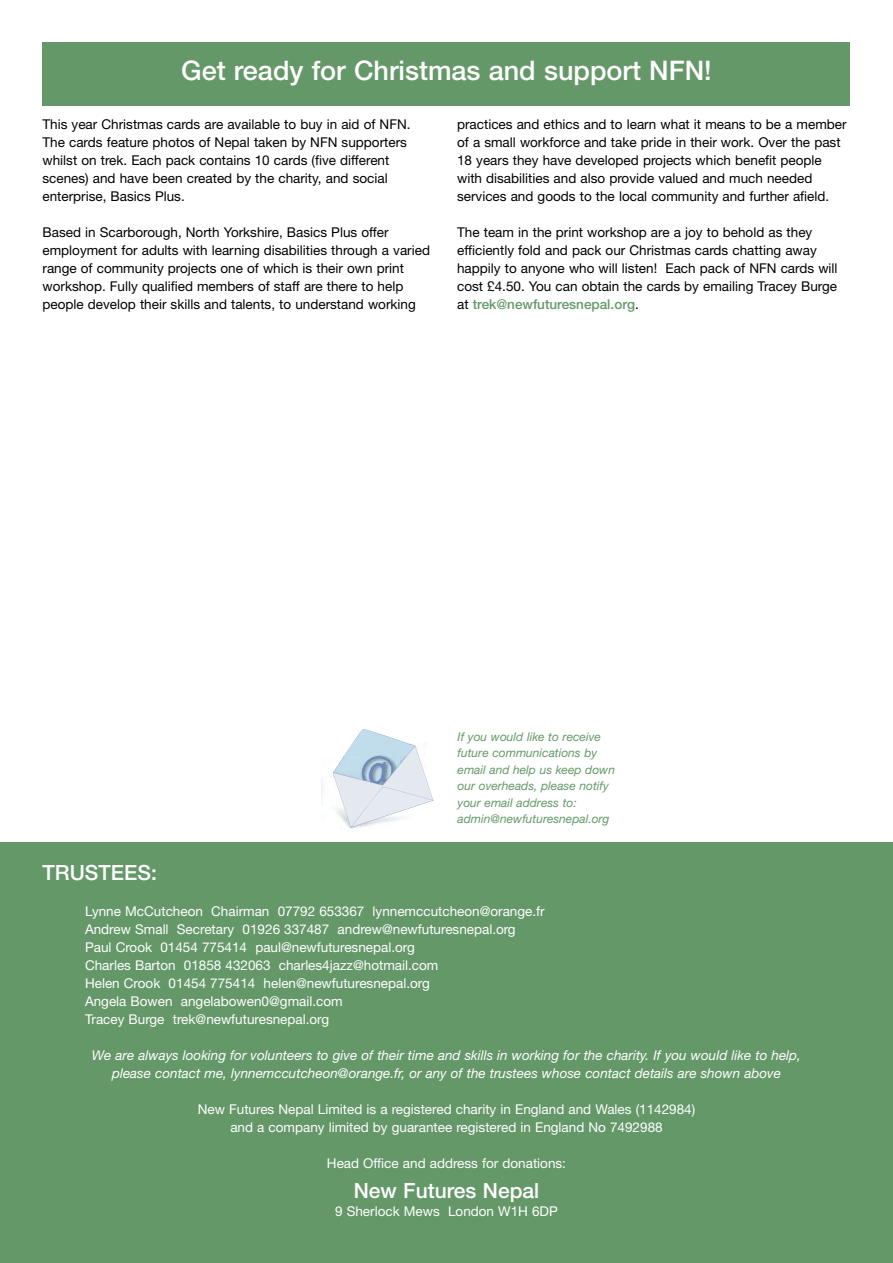
<style>
.page{position:relative;width:893px;height:1263px;background:#fff}
.page>*{position:absolute;margin:0;border:0;box-sizing:border-box;transform-origin:0 0}
.t1{font:500 27px "Helvetica Neue LT Std";color:#fff}
.t2{font:500 21px "Helvetica Neue LT Std";color:#fff}
.t3{font:13.5px/18px "Helvetica Neue LT Std";color:#000}
.t4{font:13.5px/18px "Helvetica Neue LT Std";color:#fff}
.t5{font:italic 13.5px/18px "Helvetica Neue LT Std";color:#fff;text-align:center}
.t6{font:italic 12px/16.5px "Helvetica Neue LT Std";color:#649869}
.s1{font-weight:500;color:#649869}
</style>
<div class="page">
<div style="left:43px;top:43px;width:807px;height:63px;background:#649869"></div>
<div style="left:0;top:842px;width:893px;height:421px;background:#649869"></div>
<img style="left:348px;top:827px;width:13px;height:2px">
<svg style="left:333px;top:729px;width:100px;height:98px"></svg>
<h1 class="t1" style="left:181px;top:61px;width:532px">Get ready for Christmas and support NFN!</h1>
<p class="t3" style="left:43px;top:116px;width:370px">This year Christmas cards are available to buy in aid of NFN.<br>The cards feature photos of Nepal taken by NFN supporters whilst on trek. Each pack contains 10 cards (five different scenes) and have been created by the charity, and social enterprise, Basics Plus.</p>
<p class="t3" style="left:43px;top:224px;width:389px">Based in Scarborough, North Yorkshire, Basics Plus offer employment for adults with learning disabilities through a varied range of community projects one of which is their own print workshop. Fully qualified members of staff are there to help people develop their skills and talents, to understand working</p>
<p class="t3" style="left:457px;top:116px;width:391px">practices and ethics and to learn what it means to be a member of a small workforce and take pride in their work. Over the past 18 years they have developed projects which benefit people with disabilities and also provide valued and much needed services and goods to the local community and further afield.</p>
<p class="t3" style="left:457px;top:224px;width:382px">The team in the print workshop are a joy to behold as they efficiently fold and pack our Christmas cards chatting away happily to anyone who will listen! Each pack of NFN cards will cost £4.50. You can obtain the cards by emailing Tracey Burge at <span class="s1">trek@newfuturesnepal.org</span>.</p>
<p class="t6" style="left:458px;top:729px;width:159px">If you would like to receive future communications by email and help us keep down our overheads, please notify your email address to: admin@newfuturesnepal.org</p>
<h2 class="t2" style="left:43px;top:865px;width:116px">TRUSTEES:</h2>
<p class="t4" style="left:85px;top:903px;width:461px">Lynne McCutcheon Chairman 07792 653367 lynnemccutcheon@orange.fr Andrew Small Secretary 01926 337487 andrew@newfuturesnepal.org Paul Crook 01454 775414 paul@newfuturesnepal.org<br>Charles Barton 01858 432063 charles4jazz@hotmail.com<br>Helen Crook 01454 775414 helen@newfuturesnepal.org<br>Angela Bowen angelabowen0@gmail.com<br>Tracey Burge trek@newfuturesnepal.org</p>
<p class="t5" style="left:92px;top:1047px;width:711px">We are always looking for volunteers to give of their time and skills in working for the charity. If you would like to help, please contact me, lynnemccutcheon@orange.fr, or any of the trustees whose contact details are shown above</p>
<p class="t4" style="left:198px;top:1101px;width:499px;text-align:center">New Futures Nepal Limited is a registered charity in England and Wales (1142984) and a company limited by guarantee registered in England No 7492988</p>
<p class="t4" style="left:327px;top:1155px;width:241px">Head Office and address for donations:</p>
<h2 class="t2" style="left:354px;top:1183px;width:187px">New Futures Nepal</h2>
<p class="t4" style="left:335px;top:1203px;width:224px">9 Sherlock Mews London W1H 6DP</p>
</div>
